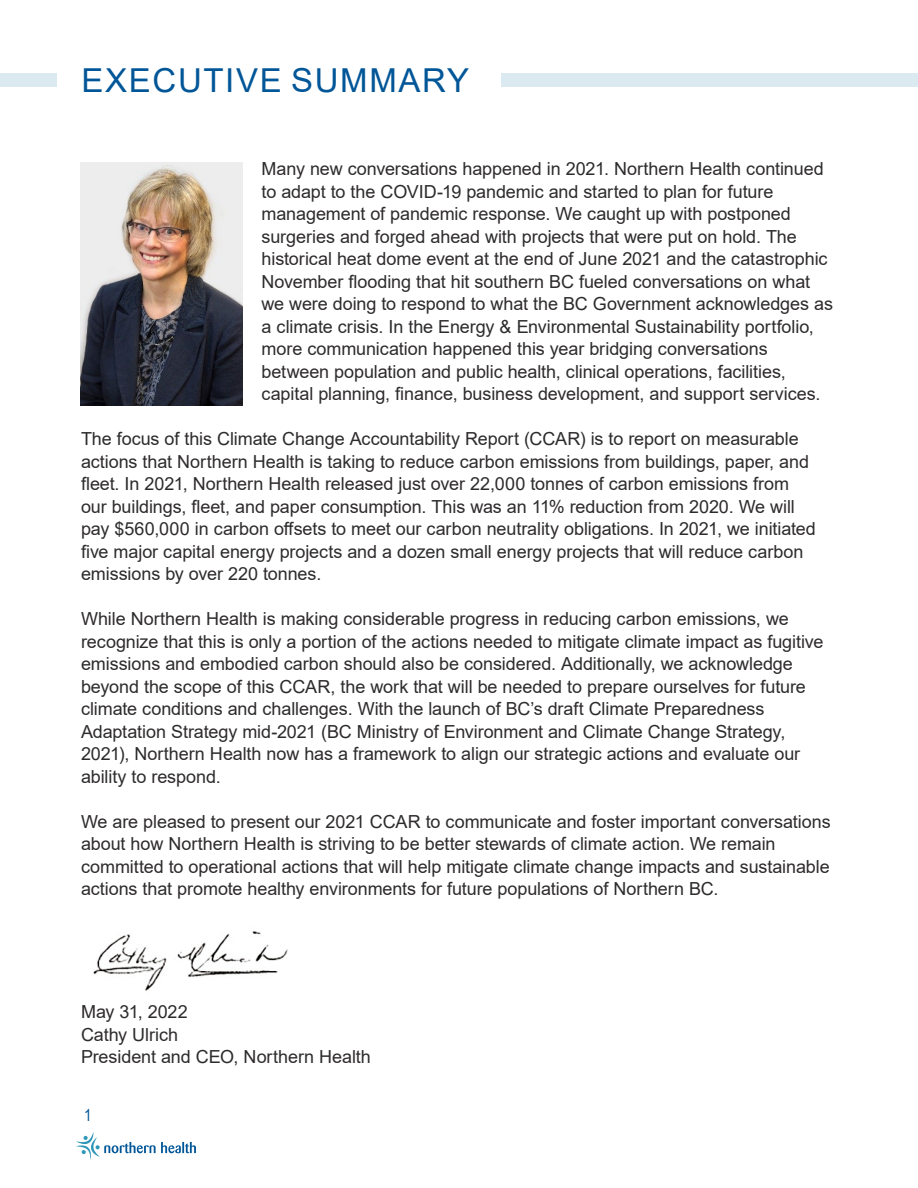
<style>
.page{position:relative;width:918px;height:1188px;background:#fff}
.page>*{position:absolute;margin:0;border:0;box-sizing:border-box;transform-origin:0 0}
.t1{font:33px "Arial";letter-spacing:.05em;color:#015698}
.Body_Text{font:18px/22.5px "Arial";letter-spacing:-.005em;color:#2e2b2c}
.t2{font:16.5px "Arial Narrow";color:#015698}
</style>
<div class="page">
<svg style="left:77px;top:1133px;width:119px;height:27px"></svg>
<div style="left:0;top:73px;width:57px;height:14px;background:#dbeaf1"></div>
<img style="left:81px;top:162px;width:162px;height:243px">
<div style="left:501px;top:73px;width:417px;height:14px;background:#dbeaf1"></div>
<img style="left:93px;top:931px;width:195px;height:60px">
<h1 class="t1" style="left:82px;top:57px;width:389px">EXECUTIVE SUMMARY</h1>
<p class="Body_Text" style="left:262px;top:157px;width:573px">Many new conversations happened in 2021. Northern Health continued to adapt to the COVID-19 pandemic and started to plan for future management of pandemic response. We caught up with postponed surgeries and forged ahead with projects that were put on hold. The historical heat dome event at the end of June 2021 and the catastrophic November flooding that hit southern BC fueled conversations on what we were doing to respond to what the BC Government acknowledges as a climate crisis. In the Energy &amp; Environmental Sustainability portfolio, more communication happened this year bridging conversations between population and public health, clinical operations, facilities, capital planning, finance, business development, and support services.</p>
<p class="Body_Text" style="left:81px;top:427px;width:736px">The focus of this Climate Change Accountability Report (CCAR) is to report on measurable actions that Northern Health is taking to reduce carbon emissions from buildings, paper, and fleet. In 2021, Northern Health released just over 22,000 tonnes of carbon emissions from our buildings, fleet, and paper consumption. This was an 11% reduction from 2020. We will pay $560,000 in carbon offsets to meet our carbon neutrality obligations. In 2021, we initiated five major capital energy projects and a dozen small energy projects that will reduce carbon emissions by over 220 tonnes.</p>
<p class="Body_Text" style="left:81px;top:607px;width:744px">While Northern Health is making considerable progress in reducing carbon emissions, we recognize that this is only a portion of the actions needed to mitigate climate impact as fugitive emissions and embodied carbon should also be considered. Additionally, we acknowledge beyond the scope of this CCAR, the work that will be needed to prepare ourselves for future climate conditions and challenges. With the launch of BC’s draft Climate Preparedness Adaptation Strategy mid-2021 (BC Ministry of Environment and Climate Change Strategy, 2021), Northern Health now has a framework to align our strategic actions and evaluate our ability to respond.</p>
<p class="Body_Text" style="left:81px;top:810px;width:751px">We are pleased to present our 2021 CCAR to communicate and foster important conversations about how Northern Health is striving to be better stewards of climate action. We remain committed to operational actions that will help mitigate climate change impacts and sustainable actions that promote healthy environments for future populations of Northern BC.</p>
<p class="Body_Text" style="left:81px;top:1000px;width:108px">May 31, 2022</p>
<p class="Body_Text" style="left:81px;top:1023px;width:99px">Cathy Ulrich</p>
<p class="Body_Text" style="left:81px;top:1045px;width:291px">President and CEO, Northern Health</p>
<p class="t2" style="left:84px;top:1103px;width:9px">1</p>
</div>
